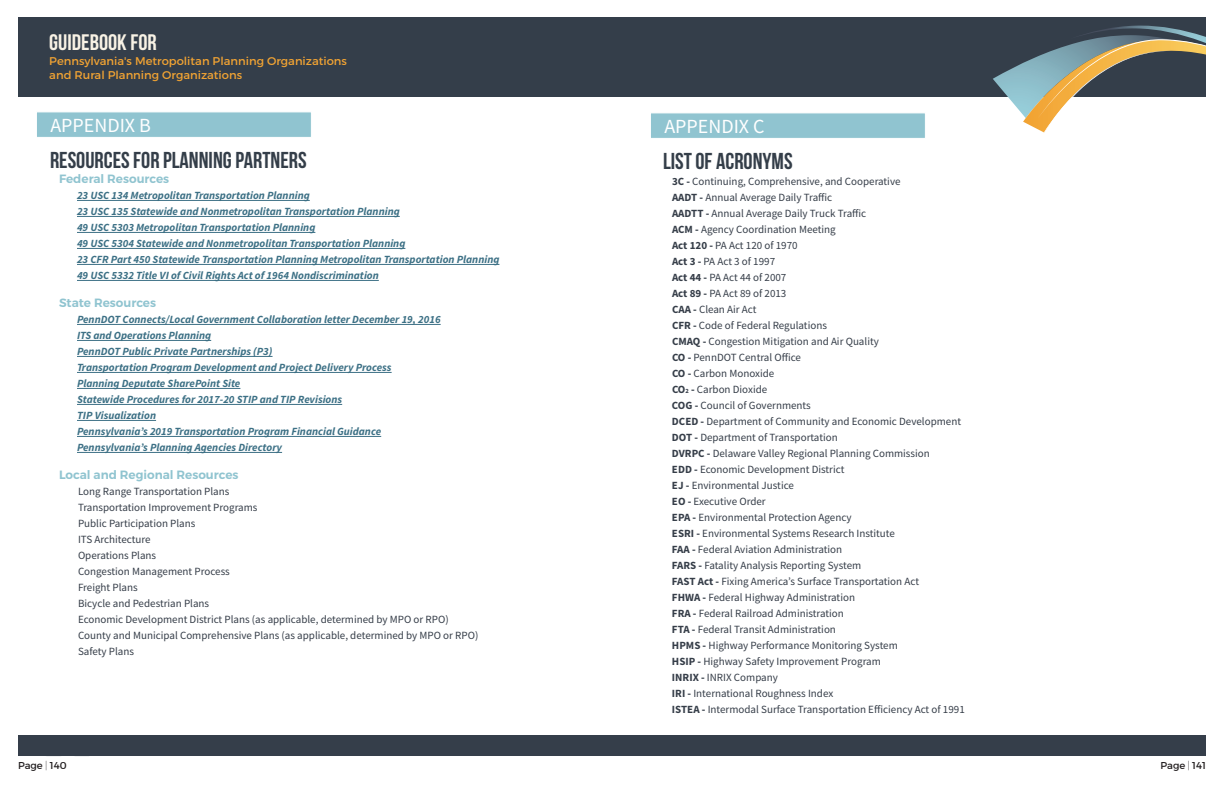
<style>
.page{position:relative;width:1224px;height:792px;background:#fff}
.page>*{position:absolute;margin:0;border:0;box-sizing:border-box;transform-origin:0 0}
.t1{font:700 23px "Bebas Neue";color:#343e49}
.t2{font:700 22.4px "Bebas Neue";color:#f8f2e5}
.t3{font:20px "Source Sans Pro";color:#fff}
.t4{font:600 12px "Montserrat";color:#90c4d0}
.t5{font:11.2px/14.3px "Montserrat";color:#f1a333}
.t6{font:11px/16px "Source Sans Pro";color:#353d48}
.t7{font:italic 700 11px/16px "Source Sans Pro";color:#3c7085}
.t8{font:10px "Montserrat";color:#231f20}
.s1{font-weight:700}
.s2{font-weight:700;font-size:6.4px}
.s3{font-weight:200}
</style>
<div class="page">
<div style="left:18px;top:17px;width:1188px;height:79px;background:#343e4a"></div>
<svg style="left:993px;top:26px;width:213px;height:107px"></svg>
<div style="left:18px;top:736px;width:1188px;height:21px;background:#353e4a"></div>
<div style="left:650px;top:112px;width:276px;height:27px;background:#90c4d0;border:1px solid #fff"></div>
<div style="left:36px;top:111px;width:276px;height:27px;background:#90c4d0;border:1px solid #fff"></div>
<hr style="left:77px;top:200px;width:233px;height:1px;background:#3c7085">
<hr style="left:77px;top:216px;width:323px;height:1px;background:#3c7085">
<hr style="left:77px;top:232px;width:238px;height:1px;background:#3c7085">
<hr style="left:77px;top:248px;width:328px;height:1px;background:#3c7085">
<hr style="left:77px;top:264px;width:422px;height:1px;background:#3c7085">
<hr style="left:77px;top:280px;width:302px;height:1px;background:#3c7085">
<hr style="left:77px;top:324px;width:364px;height:1px;background:#3c7085">
<hr style="left:77px;top:340px;width:134px;height:1px;background:#3c7085">
<hr style="left:77px;top:356px;width:196px;height:1px;background:#3c7085">
<hr style="left:77px;top:372px;width:315px;height:1px;background:#3c7085">
<hr style="left:77px;top:388px;width:163px;height:1px;background:#3c7085">
<hr style="left:77px;top:404px;width:265px;height:1px;background:#3c7085">
<hr style="left:77px;top:420px;width:79px;height:1px;background:#3c7085">
<hr style="left:77px;top:436px;width:304px;height:1px;background:#3c7085">
<hr style="left:77px;top:452px;width:205px;height:1px;background:#3c7085">
<h2 class="t2" style="left:49px;top:30px;width:109px">GUIDEBOOK FOR</h2>
<p class="t5" style="left:49px;top:54px;width:299px">Pennsylvania's Metropolitan Planning Organizations and Rural Planning Organizations</p>
<h3 class="t3" style="left:50px;top:113px;width:102px">APPENDIX B</h3>
<h1 class="t1" style="left:50px;top:148px;width:258px">RESOURCES FOR PLANNING PARTNERS</h1>
<p class="t4" style="left:59px;top:172px;width:112px">Federal Resources</p>
<p class="t7" style="left:77px;top:187px;width:424px">23 USC 134 Metropolitan Transportation Planning<br>23 USC 135 Statewide and Nonmetropolitan Transportation Planning<br>49 USC 5303 Metropolitan Transportation Planning<br>49 USC 5304 Statewide and Nonmetropolitan Transportation Planning<br>23 CFR Part 450 Statewide Transportation Planning Metropolitan Transportation Planning 49 USC 5332 Title VI of Civil Rights Act of 1964 Nondiscrimination</p>
<p class="t4" style="left:59px;top:296px;width:99px">State Resources</p>
<p class="t7" style="left:77px;top:311px;width:365px">PennDOT Connects/Local Government Collaboration letter December 19, 2016<br>ITS and Operations Planning<br>PennDOT Public Private Partnerships (P3)<br>Transportation Program Development and Project Delivery Process<br>Planning Deputate SharePoint Site<br>Statewide Procedures for 2017-20 STIP and TIP Revisions<br>TIP Visualization<br>Pennsylvania’s 2019 Transportation Program Financial Guidance Pennsylvania’s Planning Agencies Directory</p>
<p class="t4" style="left:59px;top:468px;width:181px">Local and Regional Resources</p>
<p class="t6" style="left:78px;top:484px;width:402px">Long Range Transportation Plans<br>Transportation Improvement Programs<br>Public Participation Plans<br>ITS Architecture<br>Operations Plans<br>Congestion Management Process<br>Freight Plans<br>Bicycle and Pedestrian Plans<br>Economic Development District Plans (as applicable, determined by MPO or RPO)<br>County and Municipal Comprehensive Plans (as applicable, determined by MPO or RPO)<br>Safety Plans</p>
<h3 class="t3" style="left:664px;top:114px;width:102px">APPENDIX C</h3>
<h1 class="t1" style="left:663px;top:149px;width:131px">LIST OF ACRONYMS</h1>
<p class="t6" style="left:672px;top:174px;width:294px"><span class="s1">3C -</span> Continuing, Comprehensive, and Cooperative<br><span class="s1">AADT -</span> Annual Average Daily Traffic<br><span class="s1">AADTT -</span> Annual Average Daily Truck Traffic<br><span class="s1">ACM -</span> Agency Coordination Meeting<br><span class="s1">Act 120 -</span> PA Act 120 of 1970<br><span class="s1">Act 3 -</span> PA Act 3 of 1997<br><span class="s1">Act 44 -</span> PA Act 44 of 2007<br><span class="s1">Act 89 -</span> PA Act 89 of 2013<br><span class="s1">CAA -</span> Clean Air Act<br><span class="s1">CFR -</span> Code of Federal Regulations<br><span class="s1">CMAQ -</span> Congestion Mitigation and Air Quality<br><span class="s1">CO -</span> PennDOT Central Office<br><span class="s1">CO -</span> Carbon Monoxide<br><span class="s1">CO</span><span class="s2">2</span> <span class="s1">-</span> Carbon Dioxide<br><span class="s1">COG -</span> Council of Governments<br><span class="s1">DCED -</span> Department of Community and Economic Development <span class="s1">DOT -</span> Department of Transportation<br><span class="s1">DVRPC -</span> Delaware Valley Regional Planning Commission<br><span class="s1">EDD -</span> Economic Development District<br><span class="s1">EJ -</span> Environmental Justice<br><span class="s1">EO -</span> Executive Order<br><span class="s1">EPA -</span> Environmental Protection Agency<br><span class="s1">ESRI -</span> Environmental Systems Research Institute<br><span class="s1">FAA -</span> Federal Aviation Administration<br><span class="s1">FARS -</span> Fatality Analysis Reporting System<br><span class="s1">FAST Act -</span> Fixing America’s Surface Transportation Act<br><span class="s1">FHWA -</span> Federal Highway Administration<br><span class="s1">FRA -</span> Federal Railroad Administration<br><span class="s1">FTA -</span> Federal Transit Administration<br><span class="s1">HPMS -</span> Highway Performance Monitoring System<br><span class="s1">HSIP -</span> Highway Safety Improvement Program<br><span class="s1">INRIX -</span> INRIX Company<br><span class="s1">IRI -</span> International Roughness Index<br><span class="s1">ISTEA -</span> Intermodal Surface Transportation Efficiency Act of 1991</p>
<p class="t8" style="left:18px;top:760px;width:50px">Page <span class="s3">|</span> 140</p>
<p class="t8" style="left:1160px;top:760px;width:47px">Page <span class="s3">|</span> 141</p>
</div>
